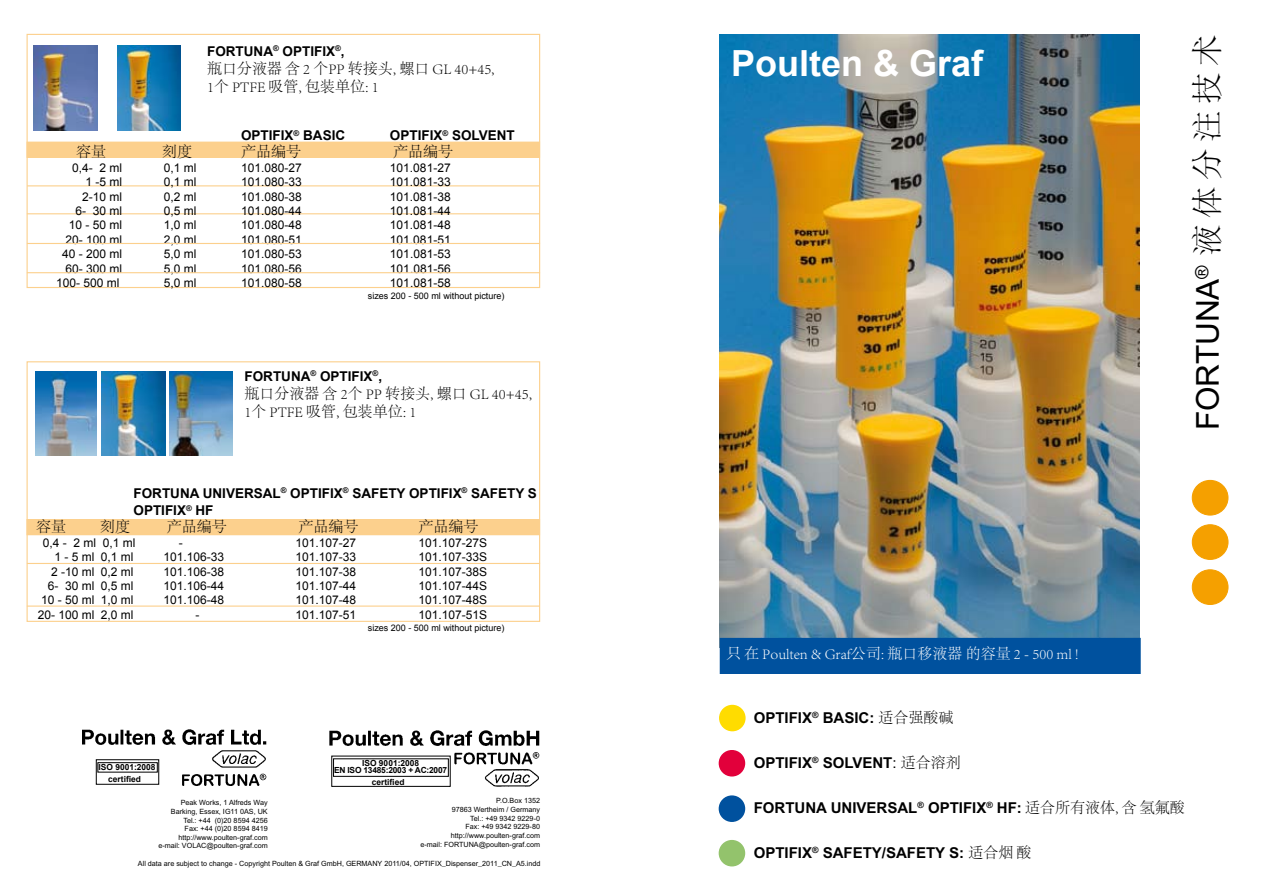
<style>
.page{position:relative;width:1263px;height:893px;background:#fff}
.page>*{position:absolute;margin:0;border:0;box-sizing:border-box;transform-origin:0 0}
.t1{font:700 36px "Arial";color:#fff}
.t2{font:31.5px "Arial MT Std";color:#000}
.t3{font:300 15px/18px "Adobe Song Std";color:#000}
.t4{font:700 15px "Arial MT Std";color:#000}
.t5{font:300 15px "Adobe Song Std";color:#fff}
.t6{font:700 13.5px/17.2px "Arial";color:#000}
.t7{font:12px "Arial";color:#000}
.t8{font:9px "Arial";color:#000}
.t9{font:700 8.4px/7.8px "Arial";letter-spacing:-.025em;color:#000;text-align:center}
.t10{font:700 8.4px "Arial";color:#000}
.t11{font:7.2px/8.7px "Arial MT Std";color:#000;text-align:right}
.s1{font-family:"Adobe Song Std";font-weight:300}
.s2{font-weight:400}
</style>
<div class="page">
<img style="left:720px;top:34px;width:420px;height:604px">
<div style="left:27px;top:142px;width:512px;height:15px;background:#fcd08d"></div>
<div style="left:27px;top:142px;width:513px;height:16px;border:1px solid #fcd08d"></div>
<hr style="left:27px;top:185px;width:513px;height:1px;background:#fcd08d">
<hr style="left:27px;top:213px;width:513px;height:1px;background:#fcd08d">
<div style="left:1192px;top:570px;width:36px;height:34px;background:#f5a000;border-radius:50%"></div>
<div style="left:1192px;top:569px;width:36px;height:36px;border:1px solid #f5a000;border-radius:50%"></div>
<div style="left:1192px;top:525px;width:36px;height:34px;background:#f5a000;border-radius:50%"></div>
<div style="left:1192px;top:524px;width:36px;height:36px;border:1px solid #f5a000;border-radius:50%"></div>
<div style="left:27px;top:34px;width:513px;height:254px;border:1px solid #fcd08d"></div>
<img style="left:117px;top:46px;width:64px;height:85px">
<img style="left:33px;top:46px;width:64px;height:85px">
<img style="left:102px;top:371px;width:64px;height:84px">
<img style="left:170px;top:371px;width:63px;height:84px">
<img style="left:35px;top:371px;width:62px;height:84px">
<hr style="left:27px;top:243px;width:513px;height:1px;background:#fcd08d">
<hr style="left:27px;top:272px;width:513px;height:1px;background:#fcd08d">
<div style="left:27px;top:519px;width:512px;height:16px;background:#fcd08d"></div>
<hr style="left:27px;top:605px;width:513px;height:2px;background:#fcd08d">
<div style="left:27px;top:361px;width:513px;height:261px;border:1px solid #fcd08d"></div>
<hr style="left:27px;top:563px;width:513px;height:1px;background:#fcd08d">
<div style="left:720px;top:705px;width:25px;height:26px;background:#ffdc00;border-radius:50%"></div>
<div style="left:719px;top:705px;width:27px;height:26px;border:2px solid #ffdc00;border-radius:50%"></div>
<div style="left:719px;top:751px;width:25px;height:25px;background:#e2003b;border-radius:50%"></div>
<div style="left:719px;top:750px;width:26px;height:26px;border:2px solid #e2003b;border-radius:50%"></div>
<div style="left:719px;top:841px;width:25px;height:25px;background:#93c36c;border-radius:50%"></div>
<div style="left:719px;top:840px;width:26px;height:26px;border:2px solid #93c36c;border-radius:50%"></div>
<div style="left:719px;top:796px;width:25px;height:25px;background:#00519e;border-radius:50%"></div>
<div style="left:719px;top:795px;width:26px;height:27px;border:2px solid #00519e;border-radius:50%"></div>
<div style="left:721px;top:639px;width:418px;height:33px;background:#00519e"></div>
<div style="left:720px;top:638px;width:421px;height:36px;border:3px solid #00519e"></div>
<div style="left:1192px;top:480px;width:36px;height:35px;background:#f5a000;border-radius:50%"></div>
<div style="left:1192px;top:480px;width:36px;height:36px;border:1px solid #f5a000;border-radius:50%"></div>
<img style="left:82px;top:729px;width:184px;height:57px">
<img style="left:330px;top:730px;width:210px;height:57px">
<div style="left:96px;top:760px;width:63px;height:24px;background:#fff"></div>
<div style="left:96px;top:759px;width:63px;height:26px;border:1px solid #000"></div>
<div style="left:98px;top:762px;width:60px;height:10px;border:1px solid #000"></div>
<div style="left:332px;top:756px;width:118px;height:30px;background:#fff"></div>
<div style="left:331px;top:756px;width:119px;height:31px;border:1px solid #000"></div>
<div style="left:333px;top:758px;width:116px;height:19px;border:1px solid #000"></div>
<p class="t6" style="left:207px;top:43px;width:139px">FORTUNA<sup>®</sup> OPTIFIX<sup>®</sup>,</p>
<p class="t3" style="left:207px;top:60px;width:289px">瓶口分液器 含 2 个PP 转接头, 螺口 GL 40+45,<br>1个 PTFE 吸管, 包装单位: 1</p>
<p class="t6" style="left:241px;top:127px;width:106px">OPTIFIX<sup>®</sup> BASIC</p>
<p class="t6" style="left:390px;top:127px;width:126px">OPTIFIX<sup>®</sup> SOLVENT</p>
<p class="t3" style="left:76px;top:144px;width:31px">容量</p>
<p class="t3" style="left:162px;top:144px;width:32px">刻度</p>
<p class="t3" style="left:241px;top:144px;width:61px">产品编号</p>
<p class="t3" style="left:393px;top:144px;width:61px">产品编号</p>
<p class="t7" style="left:72px;top:160px;width:52px">0,4- 2 ml</p>
<p class="t7" style="left:164px;top:160px;width:34px">0,1 ml</p>
<p class="t7" style="left:241px;top:160px;width:62px">101.080-27</p>
<p class="t7" style="left:390px;top:160px;width:62px">101.081-27</p>
<p class="t7" style="left:85px;top:174px;width:38px">1 -5 ml</p>
<p class="t7" style="left:164px;top:174px;width:34px">0,1 ml</p>
<p class="t7" style="left:241px;top:174px;width:62px">101.080-33</p>
<p class="t7" style="left:390px;top:174px;width:62px">101.081-33</p>
<p class="t7" style="left:82px;top:189px;width:42px">2-10 ml</p>
<p class="t7" style="left:164px;top:189px;width:34px">0,2 ml</p>
<p class="t7" style="left:241px;top:189px;width:62px">101.080-38</p>
<p class="t7" style="left:390px;top:189px;width:62px">101.081-38</p>
<p class="t7" style="left:75px;top:203px;width:48px">6- 30 ml</p>
<p class="t7" style="left:164px;top:203px;width:34px">0,5 ml</p>
<p class="t7" style="left:241px;top:203px;width:62px">101.080-44</p>
<p class="t7" style="left:390px;top:203px;width:62px">101.081-44</p>
<p class="t7" style="left:69px;top:217px;width:55px">10 - 50 ml</p>
<p class="t7" style="left:164px;top:217px;width:34px">1,0 ml</p>
<p class="t7" style="left:241px;top:217px;width:62px">101.080-48</p>
<p class="t7" style="left:390px;top:217px;width:62px">101.081-48</p>
<p class="t7" style="left:65px;top:232px;width:58px">20- 100 ml</p>
<p class="t7" style="left:164px;top:232px;width:34px">2,0 ml</p>
<p class="t7" style="left:241px;top:232px;width:62px">101.080-51</p>
<p class="t7" style="left:390px;top:232px;width:62px">101.081-51</p>
<p class="t7" style="left:62px;top:246px;width:62px">40 - 200 ml</p>
<p class="t7" style="left:164px;top:246px;width:34px">5,0 ml</p>
<p class="t7" style="left:241px;top:246px;width:62px">101.080-53</p>
<p class="t7" style="left:390px;top:246px;width:62px">101.081-53</p>
<p class="t7" style="left:65px;top:261px;width:58px">60- 300 ml</p>
<p class="t7" style="left:164px;top:261px;width:34px">5,0 ml</p>
<p class="t7" style="left:241px;top:261px;width:62px">101.080-56</p>
<p class="t7" style="left:390px;top:261px;width:62px">101.081-56</p>
<p class="t7" style="left:56px;top:275px;width:65px">100- 500 ml</p>
<p class="t7" style="left:164px;top:275px;width:34px">5,0 ml</p>
<p class="t7" style="left:241px;top:275px;width:62px">101.080-58</p>
<p class="t7" style="left:390px;top:275px;width:62px">101.081-58</p>
<p class="t8" style="left:368px;top:290px;width:138px">sizes 200 - 500 ml without picture)</p>
<p class="t6" style="left:244px;top:368px;width:139px">FORTUNA<sup>®</sup> OPTIFIX<sup>®</sup>,</p>
<p class="t3" style="left:244px;top:385px;width:289px">瓶口分液器 含 2个 PP 转接头, 螺口 GL 40+45,<br>1个 PTFE 吸管, 包装单位: 1</p>
<p class="t6" style="left:133px;top:485px;width:405px">FORTUNA UNIVERSAL<sup>®</sup> OPTIFIX<sup>®</sup> SAFETY OPTIFIX<sup>®</sup> SAFETY S<br>OPTIFIX<sup>®</sup> HF</p>
<p class="t3" style="left:36px;top:518px;width:32px">容量</p>
<p class="t3" style="left:100px;top:518px;width:31px">刻度</p>
<p class="t3" style="left:167px;top:518px;width:61px">产品编号</p>
<p class="t3" style="left:299px;top:518px;width:61px">产品编号</p>
<p class="t3" style="left:418px;top:518px;width:61px">产品编号</p>
<p class="t7" style="left:43px;top:535px;width:94px">0,4 - 2 ml 0,1 ml</p>
<p class="t7" style="left:179px;top:535px;width:5px">-</p>
<p class="t7" style="left:295px;top:535px;width:62px">101.107-27</p>
<p class="t7" style="left:418px;top:535px;width:70px">101.107-27S</p>
<p class="t7" style="left:54px;top:549px;width:81px">1 - 5 ml 0,1 ml</p>
<p class="t7" style="left:163px;top:549px;width:62px">101.106-33</p>
<p class="t7" style="left:295px;top:549px;width:62px">101.107-33</p>
<p class="t7" style="left:418px;top:549px;width:70px">101.107-33S</p>
<p class="t7" style="left:51px;top:563px;width:84px">2 -10 ml 0,2 ml</p>
<p class="t7" style="left:163px;top:563px;width:62px">101.106-38</p>
<p class="t7" style="left:295px;top:563px;width:62px">101.107-38</p>
<p class="t7" style="left:418px;top:563px;width:70px">101.107-38S</p>
<p class="t7" style="left:48px;top:578px;width:87px">6- 30 ml 0,5 ml</p>
<p class="t7" style="left:163px;top:578px;width:62px">101.106-44</p>
<p class="t7" style="left:295px;top:578px;width:62px">101.107-44</p>
<p class="t7" style="left:418px;top:578px;width:70px">101.107-44S</p>
<p class="t7" style="left:41px;top:592px;width:94px">10 - 50 ml 1,0 ml</p>
<p class="t7" style="left:163px;top:592px;width:62px">101.106-48</p>
<p class="t7" style="left:295px;top:592px;width:62px">101.107-48</p>
<p class="t7" style="left:418px;top:592px;width:70px">101.107-48S</p>
<p class="t7" style="left:38px;top:607px;width:97px">20- 100 ml 2,0 ml</p>
<p class="t7" style="left:195px;top:607px;width:5px">-</p>
<p class="t7" style="left:295px;top:607px;width:62px">101.107-51</p>
<p class="t7" style="left:418px;top:607px;width:70px">101.107-51S</p>
<p class="t8" style="left:368px;top:622px;width:138px">sizes 200 - 500 ml without picture)</p>
<p class="t10" style="left:99px;top:762px;width:58px">ISO 9001:2008</p>
<p class="t9" style="left:334px;top:759px;width:115px">ISO 9001:2008<br>EN ISO 13485:2003 + AC:2007</p>
<p class="t10" style="left:372px;top:776px;width:34px">certified</p>
<p class="t10" style="left:108px;top:774px;width:34px">certified</p>
<p class="t11" style="left:158px;top:798px;width:111px">Peak Works, 1 Alfreds Way<br>Barking, Essex, IG11 0AS, UK<br>Tel.: +44 (0)20 8594 4256<br>Fax: +44 (0)20 8594 8419 http://www.poulten-graf.com e-mail: VOLAC@poulten-graf.com</p>
<p class="t11" style="left:420px;top:796px;width:121px">P.O.Box 1352<br>97863 Wertheim / Germany<br>Tel.: +49 9342 9229-0<br>Fax: +49 9342 9229-80 http://www.poulten-graf.com<br>e-mail: FORTUNA@poulten-graf.com</p>
<p class="t11" style="left:138px;top:859px;width:404px">All data are subject to change - Copyright Poulten &amp; Graf GmbH, GERMANY 2011/04, OPTIFIX_Dispenser_2011_CN_A5.indd</p>
<h1 class="t1" style="left:731px;top:40px;width:254px">Poulten &amp; Graf</h1>
<p class="t5" style="left:726px;top:645px;width:354px">只 在 Poulten &amp; Graf公司: 瓶口移液器 的容量 2 - 500 ml !</p>
<h2 class="t2" style="left:1190px;top:430px;width:397px;rotate:-90deg">FORTUNA<sup>®</sup> <span class="s1">液 体 分 注 技 术</span></h2>
<p class="t4" style="left:754px;top:709px;width:201px">OPTIFIX<sup>®</sup> BASIC: <span class="s1">适合强酸碱</span></p>
<p class="t4" style="left:754px;top:754px;width:209px">OPTIFIX<sup>®</sup> SOLVENT<span class="s2">:</span> <span class="s1">适合溶剂</span></p>
<p class="t4" style="left:754px;top:799px;width:433px">FORTUNA UNIVERSAL<sup>®</sup> OPTIFIX<sup>®</sup> HF: <span class="s1">适合所有液体, 含 氢氟酸</span></p>
<p class="t4" style="left:754px;top:844px;width:279px">OPTIFIX<sup>®</sup> SAFETY/SAFETY S: <span class="s1">适合烟 酸</span></p>
</div>
